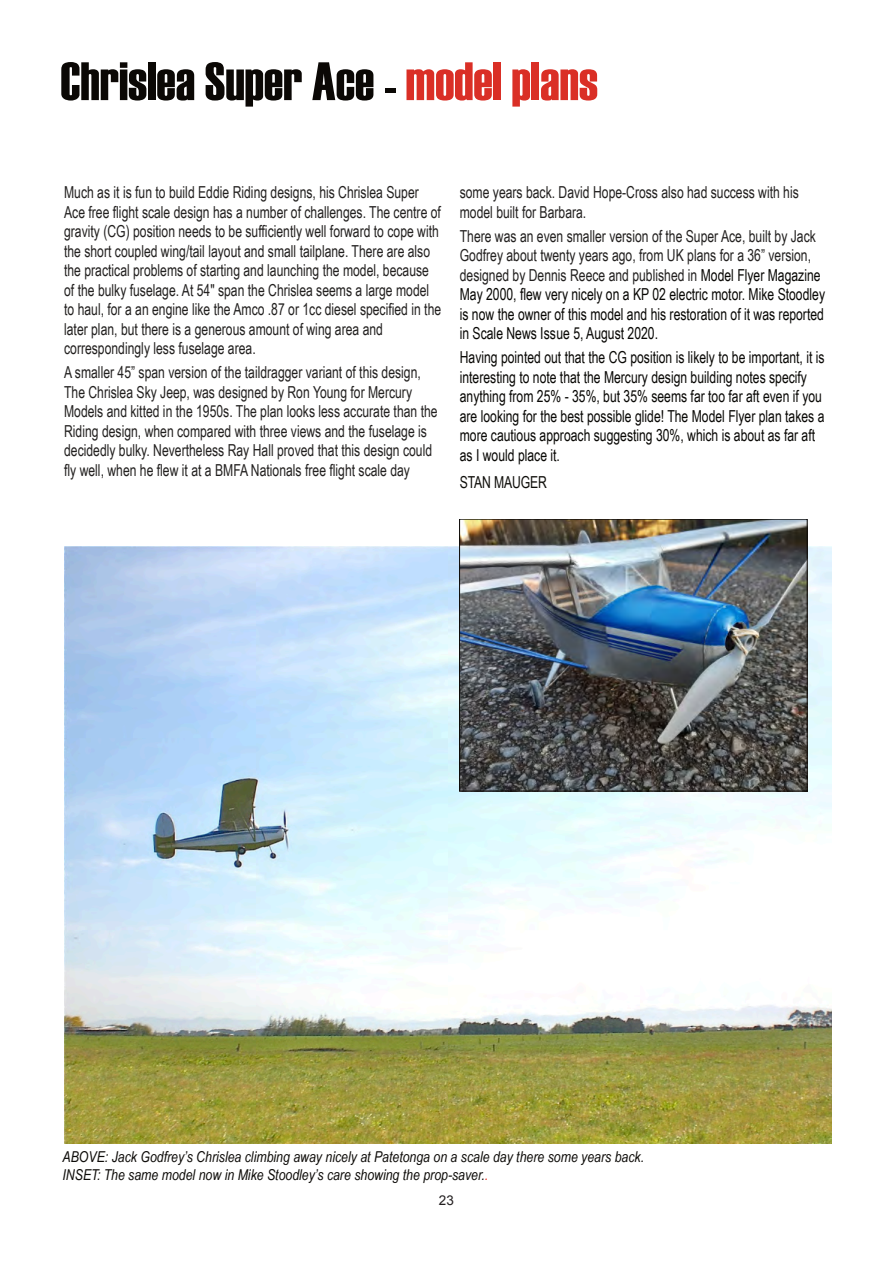
<style>
.page{position:relative;width:893px;height:1263px;background:#fff}
.page>*{position:absolute;margin:0;border:0;box-sizing:border-box;transform-origin:0 0}
.t1{font:54px "Haettenschweiler";color:#0b0805}
.t2{font:16.5px/19.5px "Arial Narrow";color:#22201f;scale:.9 1}
.t3{font:16.5px/19.5px "Arial Narrow";color:#080704;scale:.9 1}
.t4{font:16.5px "Arial Narrow";letter-spacing:-.01em;color:#0e0d09;scale:.9 1}
.t5{font:italic 15px/18px "Arial Narrow";color:#0e0c09}
.t6{font:13.5px "Arial";color:#231f20}
.s1{color:#da2f26}
.s2{color:#22201f}
.s3{color:#ee2e22}
</style>
<div class="page">
<img style="left:65px;top:546px;width:767px;height:597px">
<img style="left:462px;top:521px;width:343px;height:268px">
<div style="left:460px;top:519px;width:347px;height:272px;border:1px solid #0d0a07"></div>
<h1 class="t1" style="left:60px;top:50px;width:539px">Chrislea Super Ace - <span class="s1">model plans</span></h1>
<p class="t2" style="left:64px;top:184px;width:420px">Much as it is fun to build Eddie Riding designs, his Chrislea Super Ace free flight scale design has a number of challenges. The centre of gravity (CG) position needs to be sufficiently well forward to cope with the short coupled wing/tail layout and small tailplane. There are also the practical problems of starting and launching the model, because of the bulky fuselage. At 54" span the Chrislea seems a large model to haul, for a an engine like the Amco .87 or 1cc diesel specified in the later plan, but there is a generous amount of wing area and correspondingly less fuselage area.</p>
<p class="t2" style="left:64px;top:364px;width:416px">A smaller 45” span version of the taildragger variant of this design, The Chrislea Sky Jeep, was designed by Ron Young for Mercury Models and kitted in the 1950s. The plan looks less accurate than the Riding design, when compared with three views and the fuselage is decidedly bulky. Nevertheless Ray Hall proved that this design could fly well, when he flew it at a BMFA Nationals free flight scale day</p>
<p class="t2" style="left:460px;top:184px;width:378px">some years back. David Hope-Cross also had success with his model built for Barbara.</p>
<p class="t3" style="left:460px;top:228px;width:407px"><span class="s2">There was an even smaller version of the Super Ace, built by Jack Godfrey about twenty years ago, from UK plans for a 36” version, designed by Dennis Reece and published in</span> Model Flyer Magazine May 2000, flew very nicely on a KP 02 electric motor. Mike Stoodley is now the owner of this model and his restoration of it was reported in Scale News Issue 5, August 2020.</p>
<p class="t3" style="left:460px;top:349px;width:407px">Having pointed out that the CG position is likely to be important, it is interesting to note that the Mercury design building notes specify anything from 25% - 35%, but 35% seems far too far aft even if you are looking for the best possible glide! The Model Flyer plan takes a more cautious approach suggesting 30%, which is about as far aft as I would place it.</p>
<p class="t4" style="left:460px;top:476px;width:98px">STAN MAUGER</p>
<p class="t5" style="left:63px;top:1149px;width:583px">ABOVE: Jack Godfrey’s Chrislea climbing away nicely at Patetonga on a scale day there some years back.<br>INSET: The same model now in Mike Stoodley’s care showing the prop-saver.<span class="s3">.</span></p>
<p class="t6" style="left:439px;top:1195px;width:17px">23</p>
</div>
